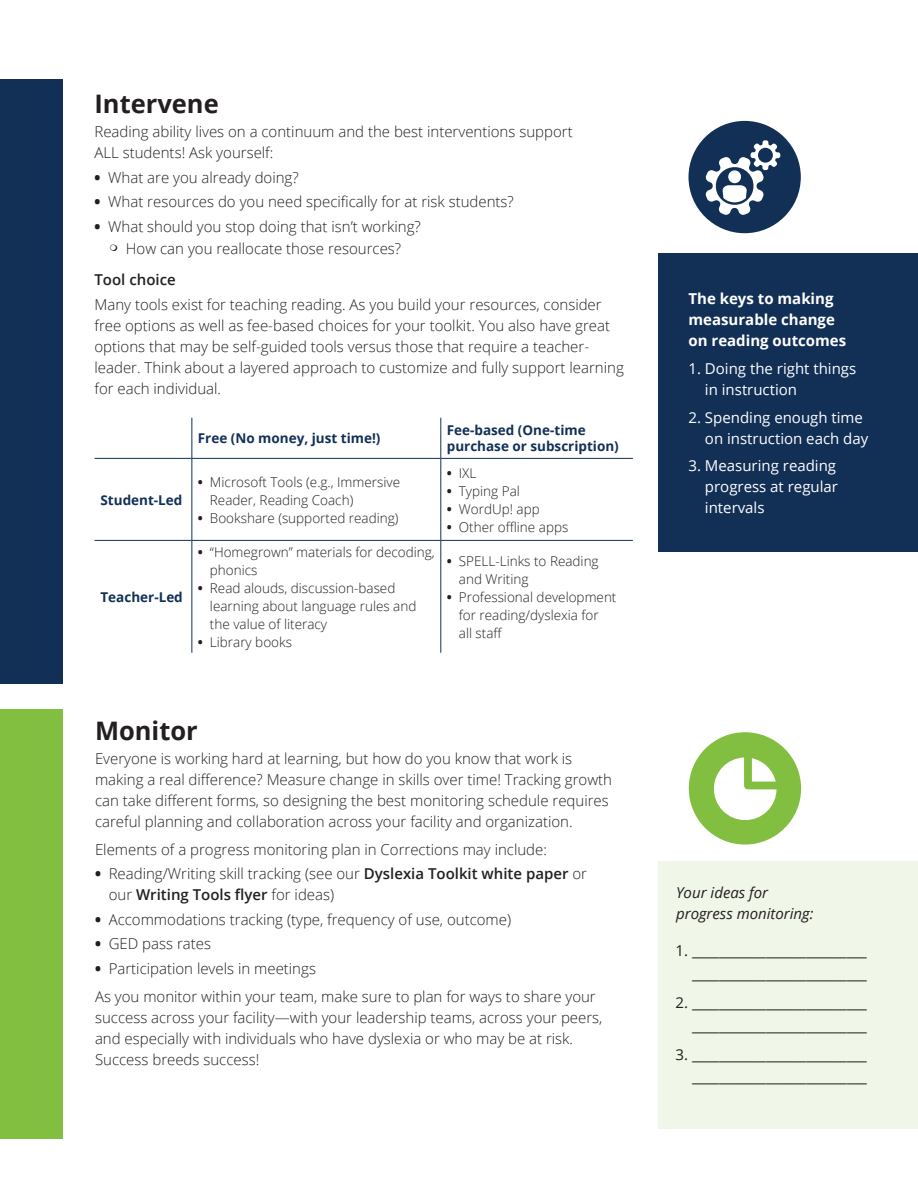
<style>
.page{position:relative;width:918px;height:1188px;background:#fff}
.page>*{position:absolute;margin:0;border:0;box-sizing:border-box;transform-origin:0 0}
.body_copy{font:700 25.5px "Open Sans";color:#231f20}
.body_copy-2{font:300 15px/21px "Open Sans";color:#231f20}
.t1{font:15px/22.5px "Open Sans";color:#231f20;text-align:right}
.body_copy-3{font:15px/21px "Open Sans";color:#fff}
.body_copy-4{font:700 15px/21px "Open Sans";color:#fff}
.body_copy-5{font:italic 15px/21px "Open Sans";color:#231f20}
.body_copy-6{font:600 15px "Open Sans";color:#231f20}
.t2{font:300 13.5px/18px "Open Sans";color:#231f20}
.t3{font:700 13.5px/16.5px "Open Sans";color:#123056}
.s1{font-weight:800}
.s2{font-weight:700}
.s3{font-weight:600}
</style>
<div class="page">
<div style="left:659px;top:254px;width:259px;height:298px;background:#123056"></div>
<div style="left:659px;top:861px;width:259px;height:268px;background:#f0f6e8"></div>
<svg style="left:94px;top:418px;width:539px;height:122px"></svg>
<hr style="left:94px;top:458px;width:98px;height:1px;background:#123056">
<hr style="left:192px;top:458px;width:249px;height:1px;background:#123056">
<hr style="left:441px;top:458px;width:192px;height:1px;background:#123056">
<hr style="left:94px;top:540px;width:98px;height:1px;background:#123056">
<hr style="left:192px;top:540px;width:249px;height:1px;background:#123056">
<hr style="left:441px;top:540px;width:192px;height:1px;background:#123056">
<hr style="left:440px;top:459px;width:1px;height:81px;background:#123056">
<hr style="left:440px;top:541px;width:1px;height:112px;background:#123056">
<hr style="left:191px;top:418px;width:1px;height:40px;background:#123056">
<hr style="left:191px;top:459px;width:1px;height:81px;background:#123056">
<hr style="left:191px;top:541px;width:1px;height:112px;background:#123056">
<hr style="left:440px;top:418px;width:1px;height:40px;background:#123056">
<div style="left:0;top:80px;width:63px;height:604px;background:#123056"></div>
<div style="left:0;top:709px;width:63px;height:430px;background:#82be40"></div>
<div style="left:689px;top:121px;width:112px;height:112px;background:#123056;border-radius:50%"></div>
<svg style="left:705px;top:140px;width:75px;height:75px"></svg>
<div style="left:689px;top:732px;width:112px;height:113px;background:#82be40;border-radius:50%"></div>
<svg style="left:714px;top:757px;width:63px;height:63px"></svg>
<p class="body_copy" style="left:94px;top:85px;width:126px">Intervene</p>
<p class="body_copy-2" style="left:94px;top:121px;width:480px">Reading ability lives on a continuum and the best interventions support<br>ALL students! Ask yourself:</p>
<p class="body_copy-2" style="left:94px;top:166px;width:206px"><span class="s1">•</span> What are you already doing?</p>
<p class="body_copy-2" style="left:94px;top:191px;width:421px"><span class="s1">•</span> What resources do you need specifically for at risk students?</p>
<p class="body_copy-2" style="left:94px;top:215px;width:328px"><span class="s1">•</span> What should you stop doing that isn’t working?</p>
<p class="body_copy-2" style="left:126px;top:238px;width:277px">How can you reallocate those resources?</p>
<p class="body_copy-6" style="left:94px;top:270px;width:83px">Tool choice</p>
<p class="body_copy-2" style="left:94px;top:293px;width:531px">Many tools exist for teaching reading. As you build your resources, consider free options as well as fee-based choices for your toolkit. You also have great options that may be self-guided tools versus those that require a teacher&shy;leader. Think about a layered approach to customize and fully support learning for each individual.</p>
<p class="body_copy-4" style="left:688px;top:288px;width:159px">The keys to making measurable change on reading outcomes</p>
<p class="body_copy-3" style="left:705px;top:357px;width:153px;text-indent:-16px">1. Doing the right things in instruction</p>
<p class="body_copy-3" style="left:705px;top:406px;width:165px;text-indent:-16px">2. Spending enough time on instruction each day</p>
<p class="body_copy-3" style="left:705px;top:455px;width:135px;text-indent:-16px">3. Measuring reading progress at regular intervals</p>
<p class="t3" style="left:198px;top:430px;width:184px">Free (No money, just time!)</p>
<p class="t3" style="left:447px;top:421px;width:174px">Fee-based (One-time purchase or subscription)</p>
<p class="t2" style="left:447px;top:463px;width:31px"><span class="s2">•</span> IXL</p>
<p class="t2" style="left:447px;top:481px;width:75px"><span class="s2">•</span> Typing Pal</p>
<p class="t2" style="left:447px;top:499px;width:95px"><span class="s2">•</span> WordUp! app</p>
<p class="t2" style="left:447px;top:517px;width:123px"><span class="s2">•</span> Other offline apps</p>
<p class="t2" style="left:210px;top:472px;width:192px;text-indent:-12px"><span class="s2">•</span> Microsoft Tools (e.g., Immersive<br>Reader, Reading Coach)</p>
<p class="t2" style="left:198px;top:508px;width:202px"><span class="s2">•</span> Bookshare (supported reading)</p>
<p class="t3" style="left:100px;top:491px;width:83px">Student-Led</p>
<p class="t3" style="left:100px;top:588px;width:84px">Teacher-Led</p>
<p class="t2" style="left:210px;top:542px;width:226px;text-indent:-12px"><span class="s2">•</span> “Homegrown” materials for decoding, phonics</p>
<p class="t2" style="left:210px;top:578px;width:208px;text-indent:-12px"><span class="s2">•</span> Read alouds, discussion-based learning about language rules and the value of literacy</p>
<p class="t2" style="left:198px;top:632px;width:96px"><span class="s2">•</span> Library books</p>
<p class="t2" style="left:459px;top:551px;width:141px;text-indent:-12px"><span class="s2">•</span> SPELL-Links to Reading and Writing</p>
<p class="t2" style="left:459px;top:587px;width:159px;text-indent:-12px"><span class="s2">•</span> Professional development for reading/dyslexia for<br>all staff</p>
<p class="body_copy" style="left:95px;top:712px;width:104px">Monitor</p>
<p class="body_copy-2" style="left:95px;top:748px;width:519px">Everyone is working hard at learning, but how do you know that work is making a real difference? Measure change in skills over time! Tracking growth can take different forms, so designing the best monitoring schedule requires careful planning and collaboration across your facility and organization.</p>
<p class="body_copy-2" style="left:95px;top:838px;width:453px">Elements of a progress monitoring plan in Corrections may include:</p>
<p class="body_copy-2" style="left:109px;top:863px;width:480px;text-indent:-14px"><span class="s1">•</span> Reading/Writing skill tracking (see our <span class="s3">Dyslexia Toolkit white paper</span> or our <span class="s3">Writing Tools flyer</span> for ideas)</p>
<p class="body_copy-2" style="left:95px;top:909px;width:418px"><span class="s1">•</span> Accommodations tracking (type, frequency of use, outcome)</p>
<p class="body_copy-2" style="left:95px;top:933px;width:118px"><span class="s1">•</span> GED pass rates</p>
<p class="body_copy-2" style="left:95px;top:958px;width:222px"><span class="s1">•</span> Participation levels in meetings</p>
<p class="body_copy-2" style="left:95px;top:985px;width:509px">As you monitor within your team, make sure to plan for ways to share your success across your facility—with your leadership teams, across your peers, and especially with individuals who have dyslexia or who may be at risk.<br>Success breeds success!</p>
<p class="body_copy-5" style="left:676px;top:882px;width:139px">Your ideas for progress monitoring:</p>
<p class="t1" style="left:676px;top:939px;width:193px">1. __________________________ __________________________</p>
<p class="t1" style="left:676px;top:991px;width:193px">2. __________________________ __________________________</p>
<p class="t1" style="left:676px;top:1043px;width:193px">3. __________________________ __________________________</p>
</div>
